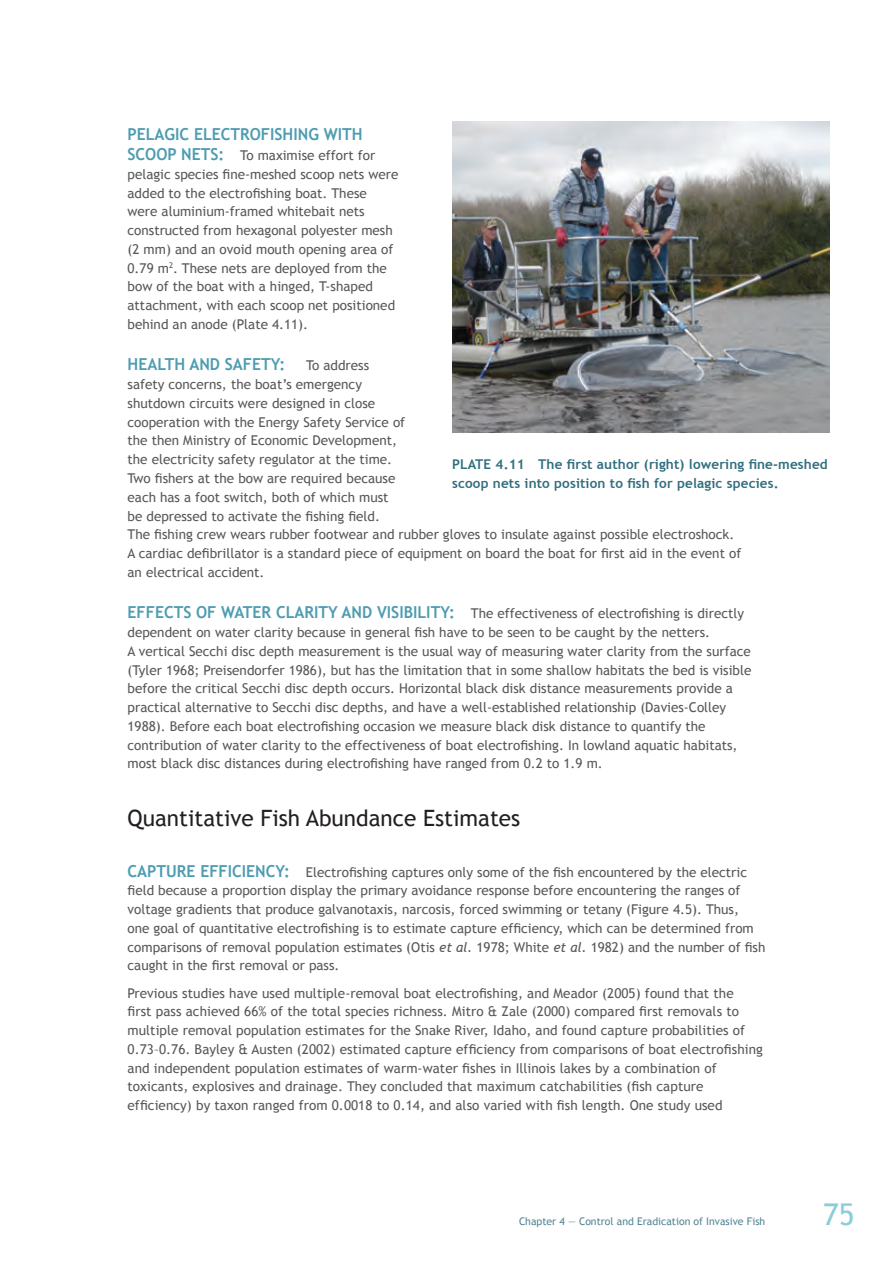
<style>
.page{position:relative;width:893px;height:1263px;background:#fff}
.page>*{position:absolute;margin:0;border:0;box-sizing:border-box;transform-origin:0 0}
.t1{font:30px "Trebuchet MS";color:#8bcdd8}
.SUBHEAD_2_-_black{font:22.5px "Trebuchet MS";color:#231f20}
.BODY_-_identificatio{font:700 16.5px "Trebuchet MS";color:#4d9cb1;scale:.96 1}
.BODY_-_identificatio-2{font:13.5px/18.8px "Trebuchet MS";color:#57585a}
.BODY_-_gray{font:13.5px/18.8px "Trebuchet MS";letter-spacing:.005em;color:#57585a}
.FIGURE_TABLE_CAPTION{font:700 13.5px/18.8px "Trebuchet MS";letter-spacing:.01em;color:#316e7e}
.t2{font:10.5px "Trebuchet MS";color:#548594}
.s1{font-weight:700;font-size:16.5px;color:#4d9cb1}
.s2{font-weight:400;font-size:13.5px;color:#57585a}
.s3{font-style:italic}
</style>
<div class="page">
<img style="left:452px;top:122px;width:377px;height:310px">
<p class="BODY_-_identificatio" style="left:128px;top:124px;width:246px">PELAGIC ELECTROFISHING WITH</p>
<p class="BODY_-_identificatio-2" style="left:128px;top:146px;width:272px"><span class="s1">SCOOP NETS:</span> To maximise effort for pelagic species fine-meshed scoop nets were added to the electrofishing boat. These were aluminium-framed whitebait nets constructed from hexagonal polyester mesh (2 mm) and an ovoid mouth opening area of 0.79 m<sup>2</sup>. These nets are deployed from the bow of the boat with a hinged, T-shaped attachment, with each scoop net positioned behind an anode (Plate 4.11).</p>
<p class="BODY_-_identificatio" style="left:128px;top:354px;width:253px">HEALTH AND SAFETY: <span class="s2">To address</span></p>
<p class="BODY_-_identificatio-2" style="left:128px;top:375px;width:615px">safety concerns, the boat’s emergency<br>shutdown circuits were designed in close<br>cooperation with the Energy Safety Service of<br>the then Ministry of Economic Development,<br>the electricity safety regulator at the time.<br>Two fishers at the bow are required because<br>each has a foot switch, both of which must<br>be depressed to activate the fishing field.<br>The fishing crew wears rubber footwear and rubber gloves to insulate against possible electroshock.<br>A cardiac defibrillator is a standard piece of equipment on board the boat for first aid in the event of an electrical accident.</p>
<p class="BODY_-_identificatio-2" style="left:128px;top:604px;width:625px"><span class="s1">EFFECTS OF WATER CLARITY AND VISIBILITY:</span> The effectiveness of electrofishing is directly dependent on water clarity because in general fish have to be seen to be caught by the netters.<br>A vertical Secchi disc depth measurement is the usual way of measuring water clarity from the surface (Tyler 1968; Preisendorfer 1986), but has the limitation that in some shallow habitats the bed is visible before the critical Secchi disc depth occurs. Horizontal black disk distance measurements provide a practical alternative to Secchi disc depths, and have a well-established relationship (Davies-Colley 1988). Before each boat electrofishing occasion we measure black disk distance to quantify the contribution of water clarity to the effectiveness of boat electrofishing. In lowland aquatic habitats, most black disc distances during electrofishing have ranged from 0.2 to 1.9 m.</p>
<h2 class="SUBHEAD_2_-_black" style="left:128px;top:805px;width:394px">Quantitative Fish Abundance Estimates</h2>
<p class="BODY_-_identificatio-2" style="left:128px;top:862px;width:639px"><span class="s1">CAPTURE EFFICIENCY:</span> Electrofishing captures only some of the fish encountered by the electric field because a proportion display the primary avoidance response before encountering the ranges of voltage gradients that produce galvanotaxis, narcosis, forced swimming or tetany (Figure 4.5). Thus,<br>one goal of quantitative electrofishing is to estimate capture efficiency, which can be determined from comparisons of removal population estimates (Otis <span class="s3">et al.</span> 1978; White <span class="s3">et al.</span> 1982) and the number of fish caught in the first removal or pass.</p>
<p class="BODY_-_gray" style="left:128px;top:983px;width:637px">Previous studies have used multiple-removal boat electrofishing, and Meador (2005) found that the<br>first pass achieved 66% of the total species richness. Mitro &amp; Zale (2000) compared first removals to multiple removal population estimates for the Snake River, Idaho, and found capture probabilities of 0.73–0.76. Bayley &amp; Austen (2002) estimated capture efficiency from comparisons of boat electrofishing and independent population estimates of warm-water fishes in Illinois lakes by a combination of toxicants, explosives and drainage. They concluded that maximum catchabilities (fish capture efficiency) by taxon ranged from 0.0018 to 0.14, and also varied with fish length. One study used</p>
<p class="FIGURE_TABLE_CAPTION" style="left:452px;top:455px;width:377px">PLATE 4.11 The first author (right) lowering fine-meshed scoop nets into position to fish for pelagic species.</p>
<p class="t2" style="left:519px;top:1215px;width:248px">Chapter 4 — Control and Eradication of Invasive Fish</p>
<h1 class="t1" style="left:823px;top:1196px;width:33px">75</h1>
</div>
